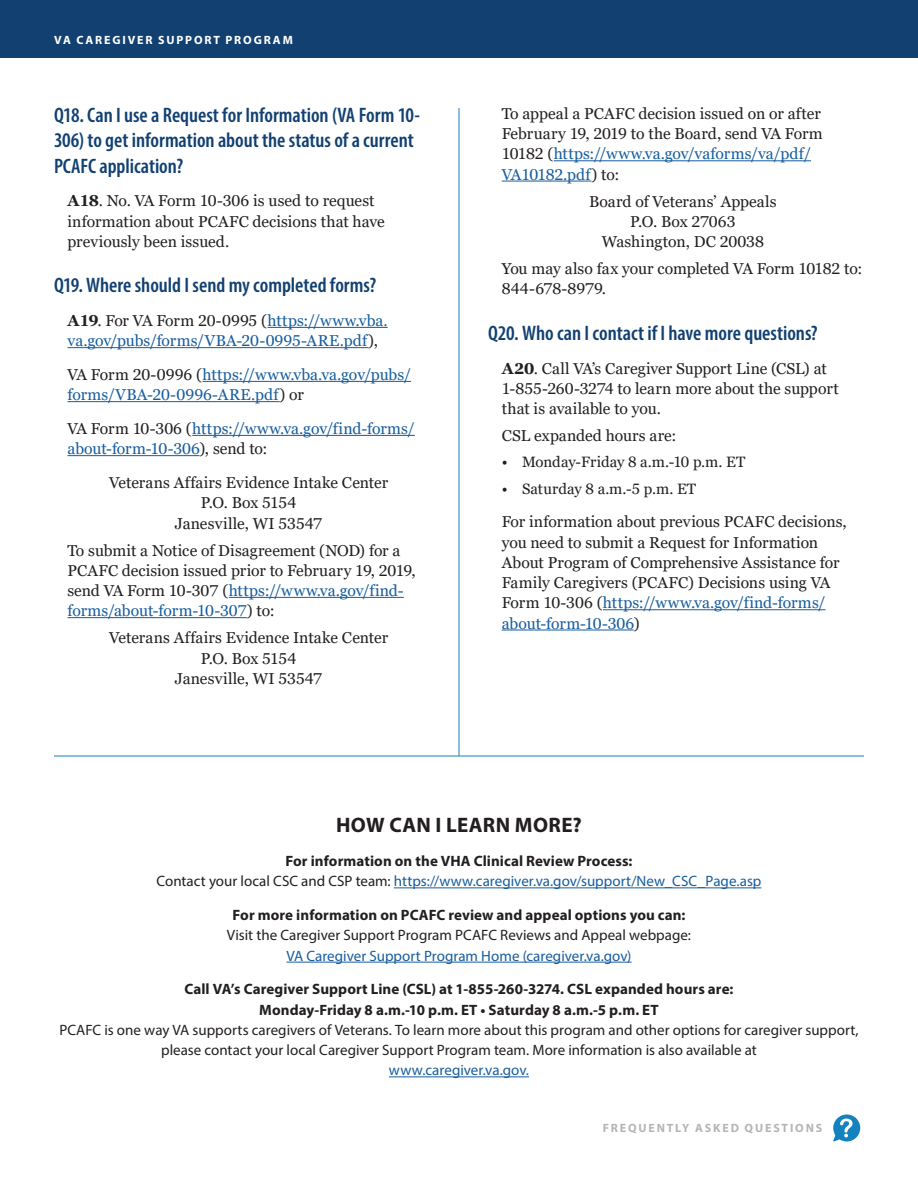
<style>
.page{position:relative;width:918px;height:1188px;background:#fff}
.page>*{position:absolute;margin:0;border:0;box-sizing:border-box;transform-origin:0 0}
.Question{font:600 condensed 21px/25.2px "Myriad Pro";color:#114071}
.Body{font:700 21px "Myriad Pro";letter-spacing:.02em;color:#231f20}
.Answer_2nd_paragraph{font:15.75px/20.2px "Georgia";letter-spacing:-.005em;color:#231f20}
.Answer{font:15.75px/20.2px "Georgia";color:#231f20}
.Address_Centered{font:15.75px/20.2px "Georgia";color:#231f20;text-align:center}
.Answer_2nd_paragraph-2{font:15.75px/20.2px "Georgia";color:#175d9e}
.Answer-2{font:15.75px/20.2px "Georgia";color:#175d9e}
.Learn_More{font:15px/20.2px "Myriad Pro";color:#231f20;text-align:center}
.Learn_More-2{font:15px/20.2px "Myriad Pro";color:#175d9e;text-align:center}
.Learn_More-3{font:700 15px "Myriad Pro";letter-spacing:.005em;color:#231f20}
.t1{font:15px "Georgia";letter-spacing:.005em;color:#231f20}
.t2{font:700 12px "Myriad Pro";letter-spacing:.155em;color:#fff}
.t3{font:700 12px "Myriad Pro";letter-spacing:.155em;color:#b4b5b8}
.s1{font-weight:700}
.s2{font-weight:700;color:#231f20}
.s3{color:#231f20}
.s4{color:#175d9e}
</style>
<div class="page">
<hr style="left:268px;top:327px;width:120px;height:1px;background:#175d9e">
<hr style="left:68px;top:347px;width:300px;height:1px;background:#175d9e">
<hr style="left:202px;top:381px;width:209px;height:1px;background:#175d9e">
<hr style="left:68px;top:401px;width:212px;height:1px;background:#175d9e">
<hr style="left:192px;top:435px;width:223px;height:1px;background:#175d9e">
<hr style="left:68px;top:455px;width:132px;height:1px;background:#175d9e">
<hr style="left:229px;top:597px;width:175px;height:1px;background:#175d9e">
<hr style="left:68px;top:617px;width:179px;height:1px;background:#175d9e">
<hr style="left:554px;top:160px;width:257px;height:1px;background:#175d9e">
<hr style="left:502px;top:181px;width:90px;height:1px;background:#175d9e">
<hr style="left:603px;top:609px;width:223px;height:1px;background:#175d9e">
<hr style="left:502px;top:630px;width:132px;height:1px;background:#175d9e">
<svg style="left:833px;top:1115px;width:27px;height:27px"></svg>
<div style="left:0;top:0;width:918px;height:58px;background:#114071"></div>
<hr style="left:459px;top:108px;width:1px;height:648px;background:#1482bf">
<hr style="left:54px;top:756px;width:810px;height:1px;background:#1482bf">
<hr style="left:394px;top:887px;width:367px;height:1px;background:#175d9e">
<hr style="left:286px;top:962px;width:346px;height:1px;background:#175d9e">
<hr style="left:389px;top:1076px;width:140px;height:1px;background:#175d9e">
<p class="t2" style="left:54px;top:32px;width:240px">VA CAREGIVER SUPPORT PROGRAM</p>
<p class="Question" style="left:54px;top:102px;width:368px">Q18. Can I use a Request for Information (VA Form 10-<br>306) to get information about the status of a current<br>PCAFC application?</p>
<p class="Answer" style="left:68px;top:191px;width:319px"><span class="s1">A18</span>. No. VA Form 10-306 is used to request information about PCAFC decisions that have previously been issued.</p>
<p class="Question" style="left:54px;top:272px;width:324px">Q19. Where should I send my completed forms?</p>
<p class="Answer-2" style="left:68px;top:311px;width:322px"><span class="s2">A19</span><span class="s3">. For VA Form 20-0995 (</span>https://www.vba. va.gov/pubs/forms/VBA-20-0995-ARE.pdf<span class="s3">),</span></p>
<p class="Answer_2nd_paragraph-2" style="left:68px;top:365px;width:345px"><span class="s3">VA Form 20-0996 (</span>https://www.vba.va.gov/pubs/ forms/VBA-20-0996-ARE.pdf<span class="s3">) or</span></p>
<p class="Answer_2nd_paragraph-2" style="left:68px;top:419px;width:349px"><span class="s3">VA Form 10-306 (</span>https://www.va.gov/find-forms/ about-form-10-306<span class="s3">), send to:</span></p>
<p class="Address_Centered" style="left:109px;top:473px;width:281px">Veterans Affairs Evidence Intake Center<br>P.O. Box 5154<br>Janesville, WI 53547</p>
<p class="Answer_2nd_paragraph" style="left:68px;top:540px;width:350px">To submit a Notice of Disagreement (NOD) for a PCAFC decision issued prior to February 19, 2019, send VA Form 10-307 (<span class="s4">https://www.va.gov/find&shy;forms/about-form-10-307</span>) to:</p>
<p class="Address_Centered" style="left:109px;top:628px;width:281px">Veterans Affairs Evidence Intake Center<br>P.O. Box 5154<br>Janesville, WI 53547</p>
<p class="Answer_2nd_paragraph" style="left:502px;top:104px;width:323px">To appeal a PCAFC decision issued on or after February 19, 2019 to the Board, send VA Form 10182 (<span class="s4">https://www.va.gov/vaforms/va/pdf/ VA10182.pdf</span>) to:</p>
<p class="Address_Centered" style="left:589px;top:191px;width:189px">Board of Veterans’ Appeals<br>P.O. Box 27063<br>Washington, DC 20038</p>
<p class="Answer_2nd_paragraph" style="left:502px;top:259px;width:362px">You may also fax your completed VA Form 10182 to:<br>844-678-8979.</p>
<p class="Question" style="left:488px;top:320px;width:331px">Q20. Who can I contact if I have more questions?</p>
<p class="Answer" style="left:502px;top:358px;width:339px"><span class="s1">A20</span>. Call VA’s Caregiver Support Line (CSL) at<br>1-855-260-3274 to learn more about the support that is available to you.</p>
<p class="Answer" style="left:502px;top:426px;width:176px">CSL expanded hours are:</p>
<p class="t1" style="left:502px;top:453px;width:245px">• Monday-Friday 8 a.m.-10 p.m. ET</p>
<p class="t1" style="left:502px;top:479px;width:196px">• Saturday 8 a.m.-5 p.m. ET</p>
<p class="Answer_2nd_paragraph" style="left:502px;top:512px;width:347px">For information about previous PCAFC decisions, you need to submit a Request for Information About Program of Comprehensive Assistance for Family Caregivers (PCAFC) Decisions using VA Form 10-306 (<span class="s4">https://www.va.gov/find-forms/ about-form-10-306</span>)</p>
<p class="Body" style="left:336px;top:812px;width:247px">HOW CAN I LEARN MORE?</p>
<p class="Learn_More-2" style="left:157px;top:851px;width:606px"><span class="s2">For information on the VHA Clinical Review Process:<br></span><span class="s3">Contact your local CSC and CSP team:</span> https://www.caregiver.va.gov/support/New_CSC_Page.asp</p>
<p class="Learn_More" style="left:227px;top:905px;width:466px"><span class="s1">For more information on PCAFC review and appeal options you can:<br></span>Visit the Caregiver Support Program PCAFC Reviews and Appeal webpage:<br><span class="s4">VA Caregiver Support Program Home (caregiver.va.gov)</span></p>
<p class="Learn_More-3" style="left:184px;top:980px;width:551px">Call VA’s Caregiver Support Line (CSL) at 1-855-260-3274. CSL expanded hours are:</p>
<p class="Learn_More-3" style="left:259px;top:1000px;width:401px">Monday-Friday 8 a.m.-10 p.m. ET • Saturday 8 a.m.-5 p.m. ET</p>
<p class="Learn_More" style="left:59px;top:1019px;width:801px">PCAFC is one way VA supports caregivers of Veterans. To learn more about this program and other options for caregiver support, please contact your local Caregiver Support Program team. More information is also available at<br><span class="s4">www.caregiver.va.gov.</span></p>
<p class="t3" style="left:603px;top:1120px;width:221px">FREQUENTLY ASKED QUESTIONS</p>
</div>
